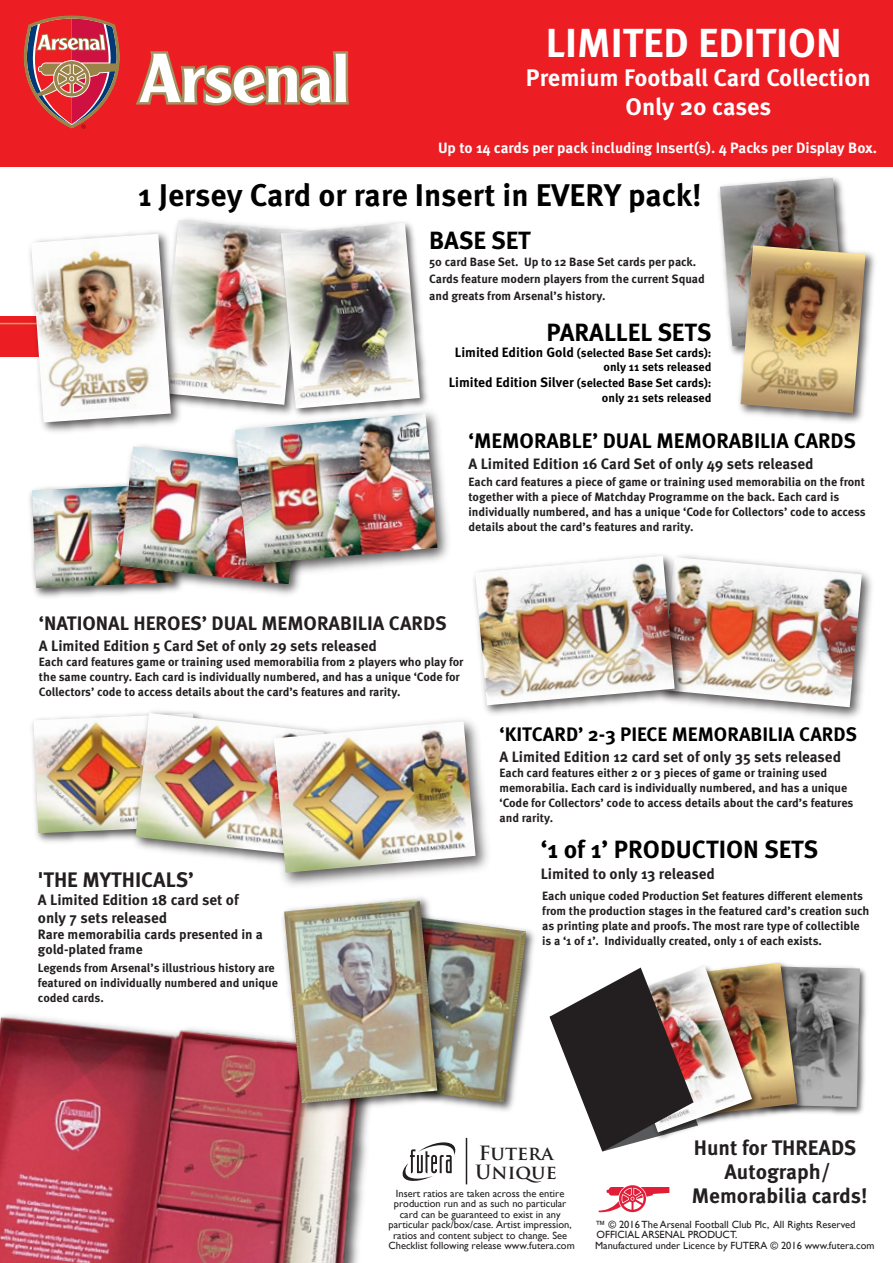
<style>
.page{position:relative;width:893px;height:1263px;background:#fff}
.page>*{position:absolute;margin:0;border:0;box-sizing:border-box;transform-origin:0 0}
.t1{font:700 40.5px "Meta Pro";color:#fff}
.t2{font:700 31.35px "Meta Pro";color:#000}
.t3{font:700 24.9px "Meta Pro";color:#000}
.t4{font:700 24px/28.8px "Meta Pro";color:#fff;text-align:center}
.t5{font:700 21px/24px "Meta Pro";color:#231f20;text-align:center}
.t6{font:700 21px "Meta Pro";color:#000}
.t7{font:700 19.5px "Meta Pro";color:#231f20}
.t8{font:700 19.5px "Meta Pro";color:#000}
.t9{font:700 19.2px/18.6px "Trajan Pro";color:#231f20}
.t10{font:700 15px/18px "Meta Pro";color:#231f20}
.t11{font:700 15px "Meta Pro";color:#fff}
.t12{font:700 13.5px/15px "Meta Pro";color:#231f20}
.t13{font:700 12px/15px "Meta Pro";color:#231f20}
.t14{font:700 12px/14.4px "Meta Pro";color:#000;text-align:right}
.t15{font:10.5px/10.5px "Gill Sans";color:#231f20}
.s1{font-size:13.5px}
</style>
<div class="page">
<div style="left:0;top:316px;width:126px;height:41px;background:#ed1d24"></div>
<img style="left:0;top:1015px;width:369px;height:248px">
<img style="left:176px;top:220px;width:98px;height:185px">
<img style="left:274px;top:222px;width:154px;height:181px">
<img style="left:281px;top:223px;width:139px;height:180px">
<img style="left:29px;top:492px;width:83px;height:106px">
<img style="left:32px;top:485px;width:80px;height:103px">
<img style="left:112px;top:445px;width:188px;height:150px">
<img style="left:120px;top:446px;width:180px;height:138px">
<img style="left:226px;top:403px;width:222px;height:180px">
<img style="left:235px;top:413px;width:202px;height:152px">
<img style="left:32px;top:723px;width:95px;height:119px">
<img style="left:33px;top:715px;width:94px;height:118px">
<img style="left:127px;top:711px;width:136px;height:151px">
<img style="left:136px;top:713px;width:127px;height:143px">
<img style="left:263px;top:720px;width:225px;height:166px">
<img style="left:274px;top:721px;width:202px;height:152px">
<hr style="left:0;top:323px;width:93px;height:1px;background:#c3a65d">
<img style="left:720px;top:178px;width:125px;height:168px">
<img style="left:24px;top:227px;width:162px;height:205px">
<img style="left:31px;top:234px;width:140px;height:188px">
<img style="left:690px;top:555px;width:182px;height:163px">
<img style="left:690px;top:557px;width:172px;height:150px">
<img style="left:450px;top:929px;width:84px;height:182px">
<img style="left:450px;top:920px;width:76px;height:183px">
<img style="left:278px;top:897px;width:172px;height:219px">
<img style="left:284px;top:899px;width:153px;height:204px">
<div style="left:0;top:0;width:893px;height:166px;background:#ed1d24"></div>
<svg style="left:24px;top:16px;width:96px;height:113px"></svg>
<svg style="left:136px;top:51px;width:213px;height:55px"></svg>
<svg style="left:598px;top:1185px;width:72px;height:28px"></svg>
<img style="left:474px;top:555px;width:216px;height:160px">
<img style="left:475px;top:556px;width:200px;height:149px">
<hr style="left:466px;top:1138px;width:1px;height:46px;background:#231f20">
<svg style="left:402px;top:1142px;width:54px;height:39px"></svg>
<img style="left:808px;top:968px;width:58px;height:147px">
<img style="left:808px;top:966px;width:52px;height:141px">
<img style="left:762px;top:962px;width:46px;height:154px">
<img style="left:762px;top:963px;width:35px;height:152px">
<img style="left:750px;top:964px;width:12px;height:153px">
<img style="left:698px;top:966px;width:54px;height:160px">
<svg style="left:549px;top:967px;width:149px;height:184px"></svg>
<img style="left:734px;top:239px;width:141px;height:183px">
<img style="left:740px;top:245px;width:125px;height:168px">
<h1 class="t1" style="left:546px;top:18px;width:297px">LIMITED EDITION</h1>
<h3 class="t4" style="left:526px;top:64px;width:346px">Premium Football Card Collection<br>Only 20 cases</h3>
<p class="t11" style="left:438px;top:138px;width:441px">Up to 14 cards per pack including Insert(s). 4 Packs per Display Box.</p>
<h2 class="t2" style="left:138px;top:175px;width:565px">1 Jersey Card or rare Insert in EVERY pack!</h2>
<h3 class="t3" style="left:429px;top:225px;width:103px">BASE SET</h3>
<p class="t13" style="left:429px;top:254px;width:277px;line-height:17.1px">50 card Base Set. Up to 12 Base Set cards per pack.<br>Cards feature modern players from the current Squad and greats from Arsenal’s history.</p>
<h3 class="t3" style="left:546px;top:316px;width:167px">PARALLEL SETS</h3>
<p class="t14" style="left:455px;top:346px;width:258px"><span class="s1">Limited Edition Gold</span> (selected Base Set cards): only 11 sets released</p>
<p class="t14" style="left:449px;top:376px;width:264px"><span class="s1">Limited Edition Silver</span> (selected Base Set cards): only 21 sets released</p>
<h3 class="t6" style="left:468px;top:427px;width:389px">‘MEMORABLE’ DUAL MEMORABILIA CARDS</h3>
<p class="t10" style="left:468px;top:455px;width:347px">A Limited Edition 16 Card Set of only 49 sets released</p>
<p class="t13" style="left:468px;top:474px;width:399px">Each card features a piece of game or training used memorabilia on the front together with a piece of Matchday Programme on the back. Each card is individually numbered, and has a unique ‘Code for Collectors’ code to access details about the card’s features and rarity.</p>
<h3 class="t7" style="left:39px;top:611px;width:409px">‘NATIONAL HEROES’ DUAL MEMORABILIA CARDS</h3>
<p class="t10" style="left:39px;top:637px;width:340px">A Limited Edition 5 Card Set of only 29 sets released</p>
<p class="t13" style="left:39px;top:655px;width:426px">Each card features game or training used memorabilia from 2 players who play for the same country. Each card is individually numbered, and has a unique ‘Code for<br>Collectors’ code to access details about the card’s features and rarity.</p>
<h3 class="t5" style="left:38px;top:868px;width:157px">'THE MYTHICALS’</h3>
<p class="t10" style="left:38px;top:891px;width:202px">A Limited Edition 18 card set of only 7 sets released</p>
<p class="t12" style="left:38px;top:927px;width:226px">Rare memorabilia cards presented in a gold-plated frame</p>
<p class="t13" style="left:38px;top:961px;width:242px">Legends from Arsenal’s illustrious history are featured on individually numbered and unique coded cards.</p>
<h3 class="t8" style="left:499px;top:722px;width:359px">‘KITCARD’ 2-3 PIECE MEMORABILIA CARDS</h3>
<p class="t10" style="left:499px;top:748px;width:343px">A Limited Edition 12 card set of only 35 sets released</p>
<p class="t13" style="left:499px;top:766px;width:355px">Each card features either 2 or 3 pieces of game or training used memorabilia. Each card is individually numbered, and has a unique ‘Code for Collectors’ code to access details about the card’s features and rarity.</p>
<h3 class="t3" style="left:541px;top:834px;width:279px">‘1 of 1’ PRODUCTION SETS</h3>
<p class="t10" style="left:541px;top:865px;width:176px">Limited to only 13 released</p>
<p class="t13" style="left:542px;top:889px;width:329px">Each unique coded Production Set features different elements from the production stages in the featured card’s creation such as printing plate and proofs. The most rare type of collectible is a ‘1 of 1’. Individually created, only 1 of each exists.</p>
<h3 class="t9" style="left:475px;top:1144px;width:83px">Futera<br>Unique</h3>
<p class="t15" style="left:388px;top:1188px;width:188px;text-align:center">Insert ratios are taken across the entire production run and as such no particular card can be guaranteed to exist in any particular pack/box/case. Artist impression, ratios and content subject to change. See Checklist following release www.futera.com</p>
<h3 class="t5" style="left:692px;top:1137px;width:177px">Hunt for THREADS<br>Autograph/<br>Memorabilia cards!</h3>
<p class="t15" style="left:595px;top:1219px;width:281px">™ © 2016 The Arsenal Football Club Plc, All Rights Reserved<br>OFFICIAL ARSENAL PRODUCT.<br>Manufactured under Licence by FUTERA © 2016 www.futera.com</p>
</div>
